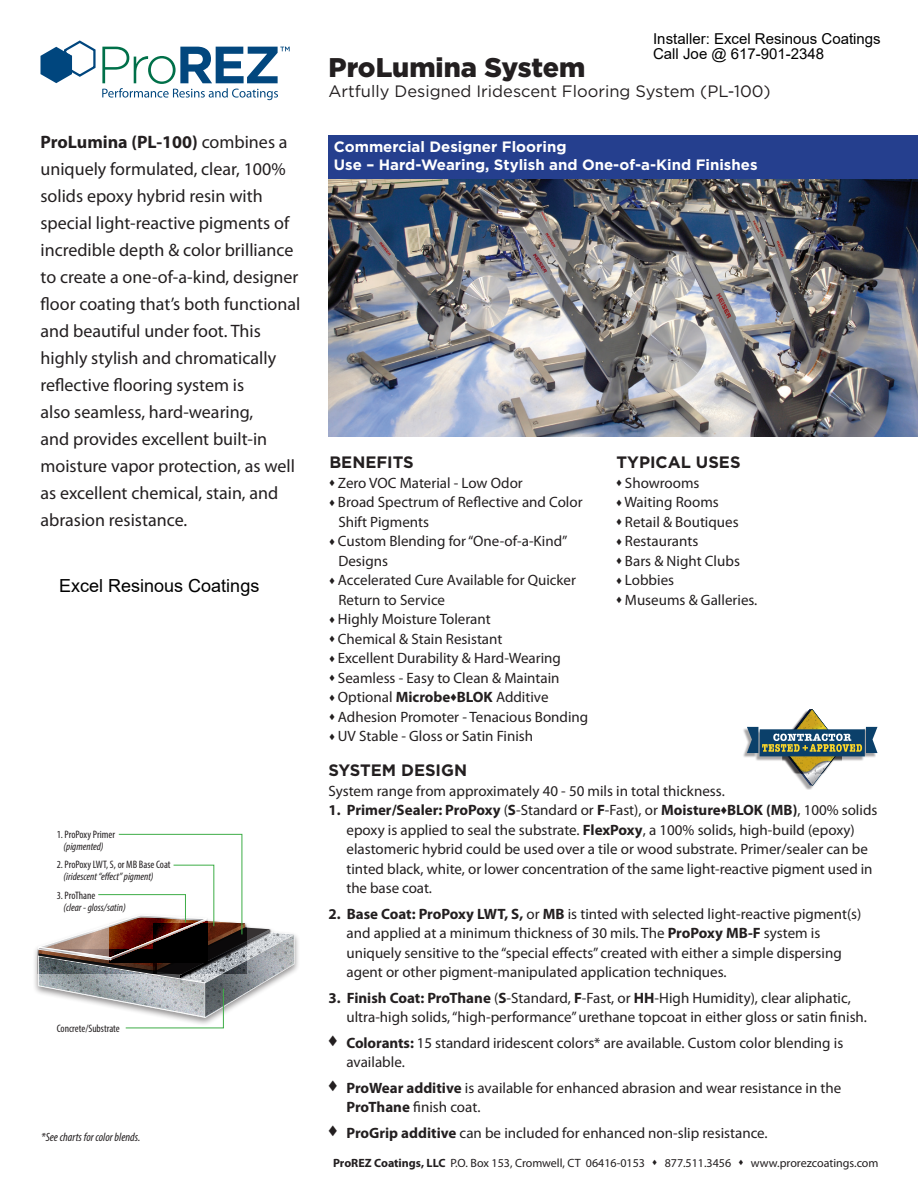
<style>
.page{position:relative;width:918px;height:1188px;background:#fff}
.page>*{position:absolute;margin:0;border:0;box-sizing:border-box;transform-origin:0 0}
.t1{font:900 27px "Gotham";color:#231f20}
.t2{font:18px/27px "Myriad Pro";color:#231f20}
.t3{font:18px "Arial";color:#000}
.t4{font:16.5px "Gotham";color:#231f20}
.t5{font:700 16.5px "Gotham";color:#231f20}
.t6{font:15px/19.5px "Myriad Pro";color:#231f20}
.t7{font:700 15px/18px "Gotham";color:#fff}
.t8{font:15px/15px "Arial";color:#000}
.t9{font:12px "Myriad Pro";color:#231f20}
.t10{font:italic condensed 12px "Myriad Pro";color:#231f20}
.t11{font:condensed 10.8px "Myriad Pro";color:#231f20}
.t12{font:italic condensed 10.8px "Myriad Pro";color:#231f20}
.s1{font-weight:700}
</style>
<div class="page">
<img style="left:328px;top:178px;width:590px;height:258px">
<div style="left:328px;top:135px;width:590px;height:43px;background:#253f8e"></div>
<div style="left:742px;top:711px;width:134px;height:79px;background:#231f20;opacity:.4"></div>
<svg style="left:747px;top:709px;width:131px;height:76px"></svg>
<img style="left:295px;top:935px;width:3px;height:36px">
<img style="left:34px;top:948px;width:4px;height:44px">
<svg style="left:38px;top:833px;width:257px;height:196px"></svg>
<svg style="left:40px;top:40px;width:250px;height:60px"></svg>
<p class="t2" style="left:40px;top:129px;width:261px"><span class="s1">ProLumina (PL-100)</span> combines a uniquely formulated, clear, 100% solids epoxy hybrid resin with special light-reactive pigments of incredible depth &amp; color brilliance to create a one-of-a-kind, designer floor coating that’s both functional and beautiful under foot. This highly stylish and chromatically reflective flooring system is<br>also seamless, hard-wearing,<br>and provides excellent built-in moisture vapor protection, as well as excellent chemical, stain, and abrasion resistance.</p>
<p class="t3" style="left:59px;top:573px;width:202px">Excel Resinous Coatings</p>
<p class="t11" style="left:57px;top:827px;width:60px">1. ProPoxy Primer</p>
<p class="t12" style="left:63px;top:839px;width:42px">(pigmented)</p>
<p class="t11" style="left:57px;top:858px;width:115px">2. ProPoxy LWT, S, or MB Base Coat</p>
<p class="t12" style="left:63px;top:870px;width:92px">(iridescent “effect” pigment)</p>
<p class="t11" style="left:57px;top:889px;width:40px">3. ProThane</p>
<p class="t12" style="left:63px;top:901px;width:64px">(clear - gloss/satin)</p>
<p class="t11" style="left:57px;top:1022px;width:65px">Concrete/Substrate</p>
<p class="t10" style="left:41px;top:1130px;width:101px">*See charts for color blends.</p>
<p class="t8" style="left:653px;top:31px;width:229px">Installer: Excel Resinous Coatings<br>Call Joe @ 617-901-2348</p>
<h1 class="t1" style="left:328px;top:49px;width:258px">ProLumina System</h1>
<p class="t4" style="left:328px;top:80px;width:444px">Artfully Designed Iridescent Flooring System (PL-100)</p>
<p class="t7" style="left:334px;top:138px;width:425px">Commercial Designer Flooring<br>Use – Hard-Wearing, Stylish and One-of-a-Kind Finishes</p>
<p class="t5" style="left:616px;top:451px;width:126px">TYPICAL USES</p>
<p class="t6" style="left:616px;top:473px;width:85px">◆ Showrooms</p>
<p class="t6" style="left:616px;top:493px;width:104px">◆ Waiting Rooms</p>
<p class="t6" style="left:616px;top:512px;width:124px">◆ Retail &amp; Boutiques</p>
<p class="t6" style="left:616px;top:532px;width:83px">◆ Restaurants</p>
<p class="t6" style="left:616px;top:551px;width:125px">◆ Bars &amp; Night Clubs</p>
<p class="t6" style="left:616px;top:571px;width:59px">◆ Lobbies</p>
<p class="t6" style="left:616px;top:590px;width:142px">◆ Museums &amp; Galleries.</p>
<p class="t5" style="left:329px;top:451px;width:86px">BENEFITS</p>
<p class="t6" style="left:329px;top:473px;width:195px">◆ Zero VOC Material - Low Odor</p>
<p class="t6" style="left:338px;top:493px;width:246px;text-indent:-9px">◆ Broad Spectrum of Reflective and Color<br>Shift Pigments</p>
<p class="t6" style="left:338px;top:532px;width:231px;text-indent:-9px">◆ Custom Blending for “One-of-a-Kind”<br>Designs</p>
<p class="t6" style="left:338px;top:571px;width:239px;text-indent:-9px">◆ Accelerated Cure Available for Quicker<br>Return to Service</p>
<p class="t6" style="left:329px;top:610px;width:163px">◆ Highly Moisture Tolerant</p>
<p class="t6" style="left:329px;top:629px;width:175px">◆ Chemical &amp; Stain Resistant</p>
<p class="t6" style="left:329px;top:649px;width:233px">◆ Excellent Durability &amp; Hard-Wearing</p>
<p class="t6" style="left:329px;top:668px;width:232px">◆ Seamless - Easy to Clean &amp; Maintain</p>
<p class="t6" style="left:329px;top:688px;width:221px">◆ Optional <span class="s1">Microbe</span>◆<span class="s1">BLOK</span> Additive</p>
<p class="t6" style="left:329px;top:707px;width:260px">◆ Adhesion Promoter - Tenacious Bonding</p>
<p class="t6" style="left:329px;top:727px;width:205px">◆ UV Stable - Gloss or Satin Finish</p>
<p class="t5" style="left:328px;top:759px;width:140px">SYSTEM DESIGN</p>
<p class="t6" style="left:328px;top:781px;width:398px">System range from approximately 40 - 50 mils in total thickness.</p>
<p class="t6" style="left:347px;top:801px;width:532px;text-indent:-18px"><span class="s1">1. Primer/Sealer: ProPoxy</span> (<span class="s1">S</span>-Standard or <span class="s1">F</span>-Fast), or <span class="s1">Moisture</span>◆<span class="s1">BLOK (MB)</span>, 100% solids epoxy is applied to seal the substrate. <span class="s1">FlexPoxy</span>, a 100% solids, high-build (epoxy) elastomeric hybrid could be used over a tile or wood substrate. Primer/sealer can be tinted black, white, or lower concentration of the same light-reactive pigment used in the base coat.</p>
<p class="t6" style="left:347px;top:904px;width:517px;text-indent:-18px"><span class="s1">2. Base Coat: ProPoxy LWT, S,</span> or <span class="s1">MB</span> is tinted with selected light-reactive pigment(s) and applied at a minimum thickness of 30 mils. The <span class="s1">ProPoxy MB-F</span> system is uniquely sensitive to the “special effects” created with either a simple dispersing agent or other pigment-manipulated application techniques.</p>
<p class="t6" style="left:347px;top:988px;width:522px;text-indent:-18px"><span class="s1">3. Finish Coat: ProThane</span> (<span class="s1">S</span>-Standard, <span class="s1">F</span>-Fast, or <span class="s1">HH</span>-High Humidity), clear aliphatic, ultra-high solids, “high-performance” urethane topcoat in either gloss or satin finish.</p>
<p class="t6" style="left:347px;top:1033px;width:498px;text-indent:-18px">◆ <span class="s1">Colorants:</span> 15 standard iridescent colors* are available. Custom color blending is available.</p>
<p class="t6" style="left:347px;top:1078px;width:496px;text-indent:-18px">◆ <span class="s1">ProWear additive</span> is available for enhanced abrasion and wear resistance in the<br><span class="s1">ProThane</span> finish coat.</p>
<p class="t6" style="left:328px;top:1123px;width:441px">◆ <span class="s1">ProGrip additive</span> can be included for enhanced non-slip resistance.</p>
<p class="t9" style="left:333px;top:1156px;width:547px"><span class="s1">ProREZ Coatings, LLC</span> P.O. Box 153, Cromwell, CT 06416-0153 ◆ 877.511.3456 ◆ www.prorezcoatings.com</p>
</div>
